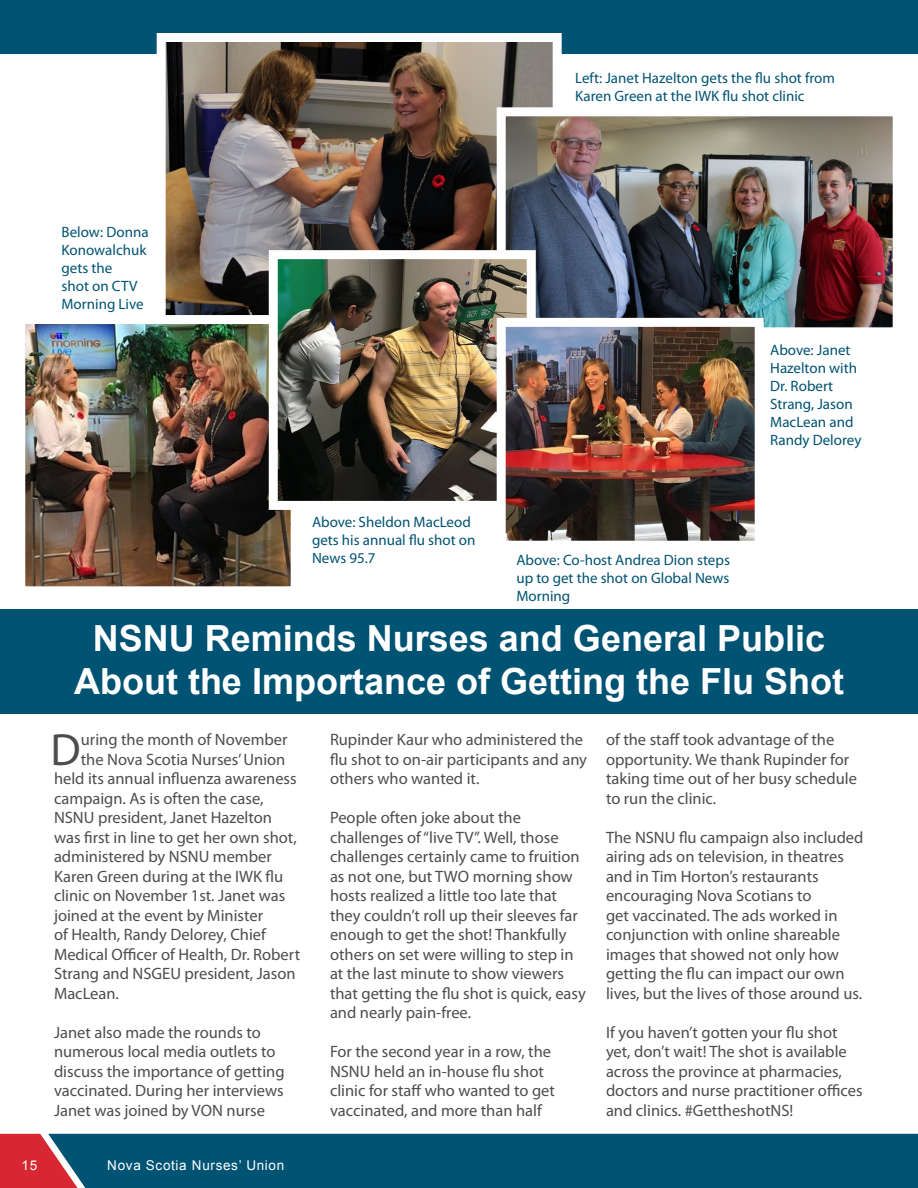
<style>
.page{position:relative;width:918px;height:1188px;background:#fff}
.page>*{position:absolute;margin:0;border:0;box-sizing:border-box;transform-origin:0 0}
.t1{font:45.45px "Myriad Pro";color:#4d4d4f}
.t2{font:700 36px/43.2px "Arial";color:#fff;text-align:center}
.t3{font:16.5px/19.5px "Myriad Pro";color:#4d4d4f}
.t4{font:15px/18px "Myriad Pro";color:#005373}
.t5{font:13.5px "Arial";letter-spacing:.05em;color:#fff}
</style>
<div class="page">
<div style="left:78px;top:1134px;width:840px;height:54px;background:#005373"></div>
<svg style="left:0;top:1134px;width:78px;height:54px;background:#b9414e"></svg>
<div style="left:0;top:0;width:918px;height:54px;background:#005373"></div>
<div style="left:0;top:609px;width:918px;height:104px;background:#005373"></div>
<img style="left:167px;top:43px;width:385px;height:272px">
<div style="left:157px;top:33px;width:405px;height:313px;border:9px solid #fff"></div>
<img style="left:26px;top:325px;width:264px;height:260px">
<div style="left:16px;top:315px;width:284px;height:280px;border:9px solid #fff"></div>
<img style="left:507px;top:117px;width:385px;height:209px">
<div style="left:497px;top:107px;width:405px;height:229px;border:9px solid #fff"></div>
<img style="left:279px;top:260px;width:247px;height:240px">
<div style="left:269px;top:250px;width:267px;height:260px;border:9px solid #fff"></div>
<img style="left:507px;top:328px;width:247px;height:212px">
<div style="left:497px;top:318px;width:267px;height:232px;border:9px solid #fff"></div>
<p class="t4" style="left:62px;top:223px;width:89px">Below: Donna<br>Konowalchuk gets the<br>shot on CTV<br>Morning Live</p>
<p class="t4" style="left:575px;top:68px;width:261px">Left: Janet Hazelton gets the flu shot from<br>Karen Green at the IWK flu shot clinic</p>
<p class="t4" style="left:312px;top:513px;width:165px">Above: Sheldon MacLeod gets his annual flu shot on<br>News 95.7</p>
<p class="t4" style="left:770px;top:340px;width:93px">Above: Janet<br>Hazelton with<br>Dr. Robert<br>Strang, Jason<br>MacLean and<br>Randy Delorey</p>
<p class="t4" style="left:516px;top:551px;width:215px;text-align:justify">Above: Co-host Andrea Dion steps up to get the shot on Global News Morning</p>
<h2 class="t2" style="left:74px;top:618px;width:772px">NSNU Reminds Nurses and General Public<br>About the Importance of Getting the Flu Shot</h2>
<h1 class="t1" style="left:51px;top:721px;width:32px">D</h1>
<p class="t3" style="left:81px;top:730px;width:208px">uring the month of November</p>
<p class="t3" style="left:606px;top:730px;width:253px">of the staff took advantage of the opportunity. We thank Rupinder for taking time out of her busy schedule to run the clinic.</p>
<p class="t3" style="left:606px;top:827px;width:259px">The NSNU flu campaign also included airing ads on television, in theatres and in Tim Horton’s restaurants encouraging Nova Scotians to<br>get vaccinated. The ads worked in conjunction with online shareable images that showed not only how getting the flu can impact our own lives, but the lives of those around us.</p>
<p class="t3" style="left:606px;top:1022px;width:258px">If you haven’t gotten your flu shot yet, don’t wait! The shot is available across the province at pharmacies, doctors and nurse practitioner offices and clinics. #GettheshotNS!</p>
<p class="t3" style="left:330px;top:730px;width:259px">Rupinder Kaur who administered the flu shot to on-air participants and any others who wanted it.</p>
<p class="t3" style="left:330px;top:808px;width:257px">People often joke about the challenges of “live TV”. Well, those challenges certainly came to fruition as not one, but TWO morning show hosts realized a little too late that they couldn’t roll up their sleeves far enough to get the shot! Thankfully others on set were willing to step in at the last minute to show viewers that getting the flu shot is quick, easy and nearly pain-free.</p>
<p class="t3" style="left:330px;top:1042px;width:226px">For the second year in a row, the<br>NSNU held an in-house flu shot clinic for staff who wanted to get vaccinated, and more than half</p>
<p class="t3" style="left:81px;top:749px;width:206px">the Nova Scotia Nurses’ Union</p>
<p class="t3" style="left:54px;top:769px;width:244px">held its annual influenza awareness</p>
<p class="t3" style="left:54px;top:788px;width:211px">campaign. As is often the case,</p>
<p class="t3" style="left:54px;top:808px;width:220px">NSNU president, Janet Hazelton</p>
<p class="t3" style="left:54px;top:827px;width:244px">was first in line to get her own shot,</p>
<p class="t3" style="left:54px;top:847px;width:219px">administered by NSNU member</p>
<p class="t3" style="left:54px;top:866px;width:231px">Karen Green during at the IWK flu</p>
<p class="t3" style="left:54px;top:886px;width:233px">clinic on November 1st. Janet was</p>
<p class="t3" style="left:54px;top:905px;width:211px">joined at the event by Minister</p>
<p class="t3" style="left:54px;top:925px;width:214px">of Health, Randy Delorey, Chief</p>
<p class="t3" style="left:54px;top:944px;width:248px">Medical Officer of Health, Dr. Robert</p>
<p class="t3" style="left:54px;top:964px;width:243px">Strang and NSGEU president, Jason</p>
<p class="t3" style="left:54px;top:983px;width:67px">MacLean.</p>
<p class="t3" style="left:54px;top:1022px;width:232px">Janet also made the rounds to numerous local media outlets to discuss the importance of getting vaccinated. During her interviews<br>Janet was joined by VON nurse</p>
<p class="t5" style="left:22px;top:1157px;width:17px">15</p>
<p class="t5" style="left:107px;top:1156px;width:178px">Nova Scotia Nurses’ Union</p>
</div>
